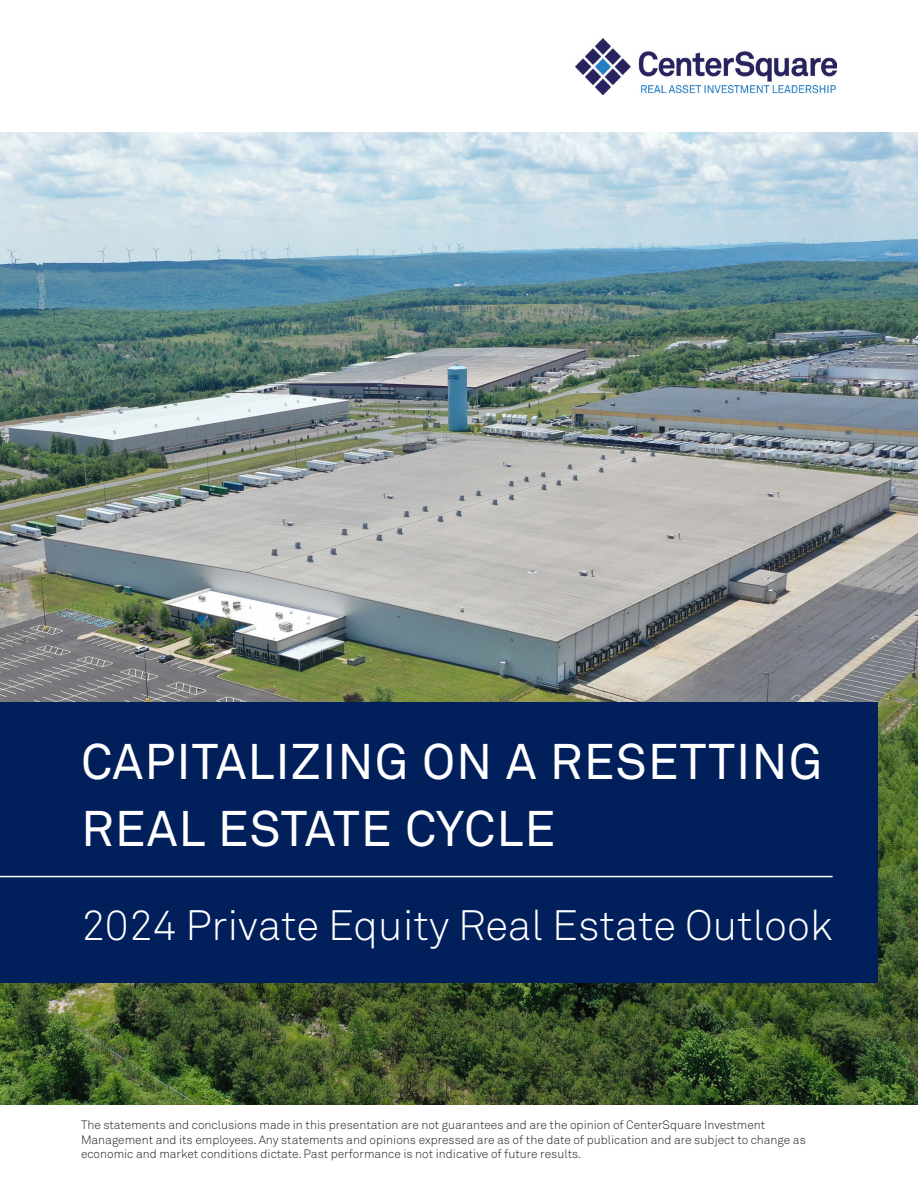
<style>
.page{position:relative;width:918px;height:1188px;background:#fff}
.page>*{position:absolute;margin:0;border:0;box-sizing:border-box;transform-origin:0 0}
.t1{font:49.5px/66.9px "Akkurat Pro";letter-spacing:.02em;color:#fff}
.t2{font:42px "Akkurat Light Pro";color:#fff}
.t3{font:12px/14.4px "Akkurat Light Pro";color:#231f20}
</style>
<div class="page">
<img style="left:0;top:132px;width:918px;height:972px">
<img style="left:575px;top:39px;width:262px;height:55px">
<div style="left:0;top:702px;width:878px;height:281px;background:#001f5b"></div>
<hr style="left:0;top:876px;width:833px;height:1px;background:#fff">
<p class="t1" style="left:81px;top:729px;width:743px">CAPITALIZING ON A RESETTING<br>REAL ESTATE CYCLE</p>
<p class="t2" style="left:81px;top:900px;width:753px">2024 Private Equity Real Estate Outlook</p>
<p class="t3" style="left:81px;top:1118px;width:726px">The statements and conclusions made in this presentation are not guarantees and are the opinion of CenterSquare Investment<br>Management and its employees. Any statements and opinions expressed are as of the date of publication and are subject to change as economic and market conditions dictate. Past performance is not indicative of future results.</p>
</div>
